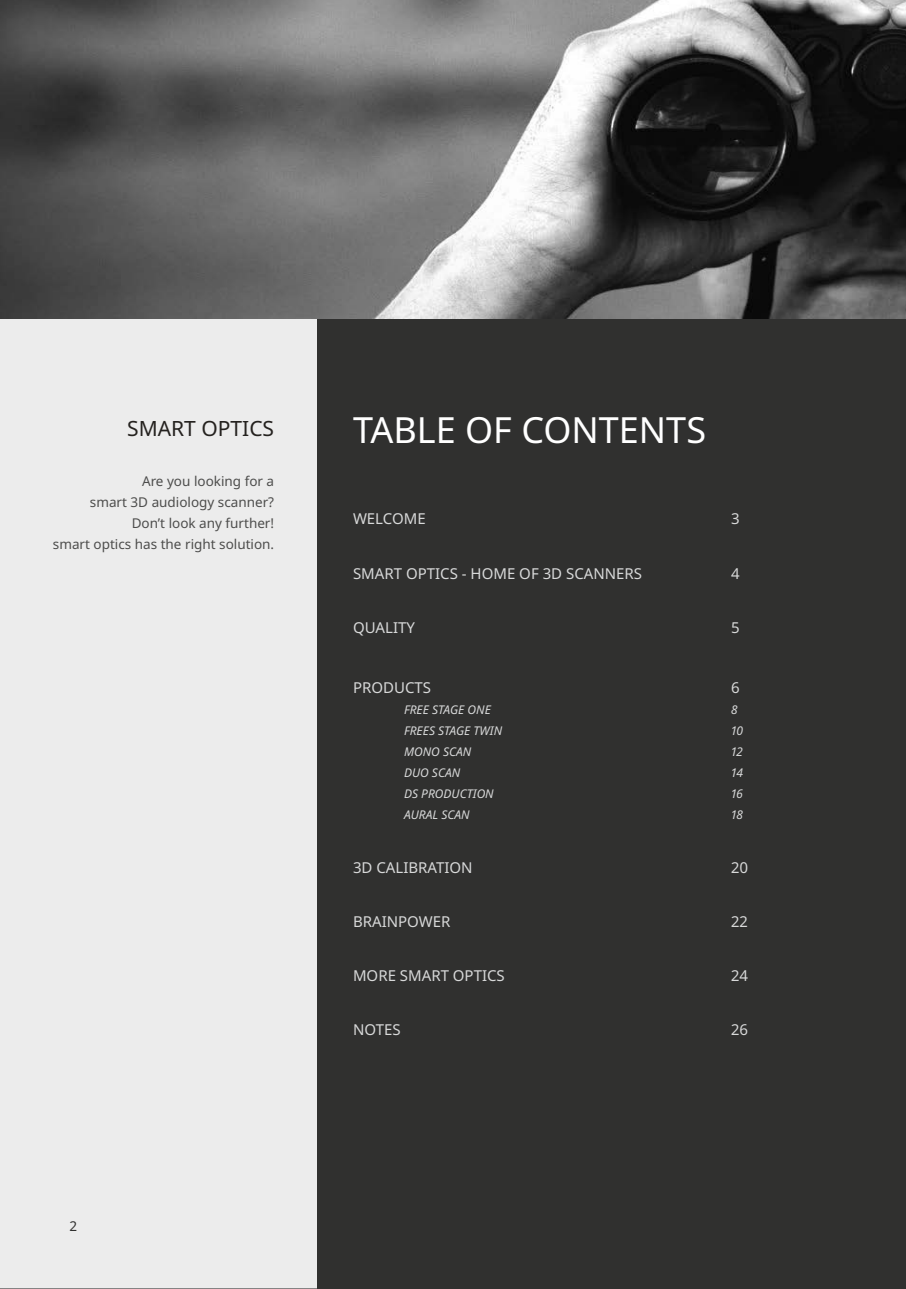
<style>
.page{position:relative;width:906px;height:1289px;background:#fff}
.page>*{position:absolute;margin:0;border:0;box-sizing:border-box;transform-origin:0 0}
.t1{font:36px "Noto Sans";color:#fff}
.t2{font:21px "Noto Sans";color:#25221f}
.t3{font:15px "Noto Sans";color:#d8d9d9}
.t4{font:13.5px/21px "Noto Sans";color:#4d4d4c;text-align:right}
.t5{font:13.5px "Noto Sans";color:#30302f}
.t6{font:italic 12px "Noto Sans";color:#d8d9d9}
</style>
<div class="page">
<div style="left:0;top:318px;width:318px;height:970px;background:#ececec"></div>
<div style="left:318px;top:318px;width:588px;height:970px;background:#30302f"></div>
<img style="left:0;top:0;width:906px;height:318px">
<h2 class="t2" style="left:127px;top:417px;width:148px">SMART OPTICS</h2>
<p class="t4" style="left:53px;top:470px;width:223px">Are you looking for a<br>smart 3D audiology scanner?<br>Don’t look any further!<br>smart optics has the right solution.</p>
<p class="t5" style="left:70px;top:1218px;width:9px">2</p>
<h1 class="t1" style="left:353px;top:410px;width:354px">TABLE OF CONTENTS</h1>
<p class="t3" style="left:353px;top:510px;width:74px">WELCOME</p>
<p class="t3" style="left:731px;top:510px;width:10px">3</p>
<p class="t3" style="left:353px;top:564px;width:291px">SMART OPTICS - HOME OF 3D SCANNERS</p>
<p class="t3" style="left:731px;top:564px;width:10px">4</p>
<p class="t3" style="left:353px;top:618px;width:63px">QUALITY</p>
<p class="t3" style="left:731px;top:618px;width:10px">5</p>
<p class="t3" style="left:353px;top:678px;width:80px">PRODUCTS</p>
<p class="t3" style="left:731px;top:678px;width:10px">6</p>
<p class="t6" style="left:404px;top:700px;width:88px">FREE STAGE ONE</p>
<p class="t6" style="left:731px;top:700px;width:8px">8</p>
<p class="t6" style="left:404px;top:721px;width:100px">FREES STAGE TWIN</p>
<p class="t6" style="left:731px;top:721px;width:14px">10</p>
<p class="t6" style="left:404px;top:742px;width:69px">MONO SCAN</p>
<p class="t6" style="left:731px;top:742px;width:14px">12</p>
<p class="t6" style="left:404px;top:763px;width:58px">DUO SCAN</p>
<p class="t6" style="left:731px;top:763px;width:14px">14</p>
<p class="t6" style="left:404px;top:784px;width:91px">DS PRODUCTION</p>
<p class="t6" style="left:731px;top:784px;width:14px">16</p>
<p class="t6" style="left:404px;top:805px;width:67px">AURAL SCAN</p>
<p class="t6" style="left:731px;top:805px;width:14px">18</p>
<p class="t3" style="left:353px;top:858px;width:121px">3D CALIBRATION</p>
<p class="t3" style="left:731px;top:858px;width:19px">20</p>
<p class="t3" style="left:353px;top:912px;width:99px">BRAINPOWER</p>
<p class="t3" style="left:731px;top:912px;width:18px">22</p>
<p class="t3" style="left:353px;top:966px;width:153px">MORE SMART OPTICS</p>
<p class="t3" style="left:731px;top:966px;width:18px">24</p>
<p class="t3" style="left:353px;top:1020px;width:49px">NOTES</p>
<p class="t3" style="left:731px;top:1020px;width:18px">26</p>
</div>
